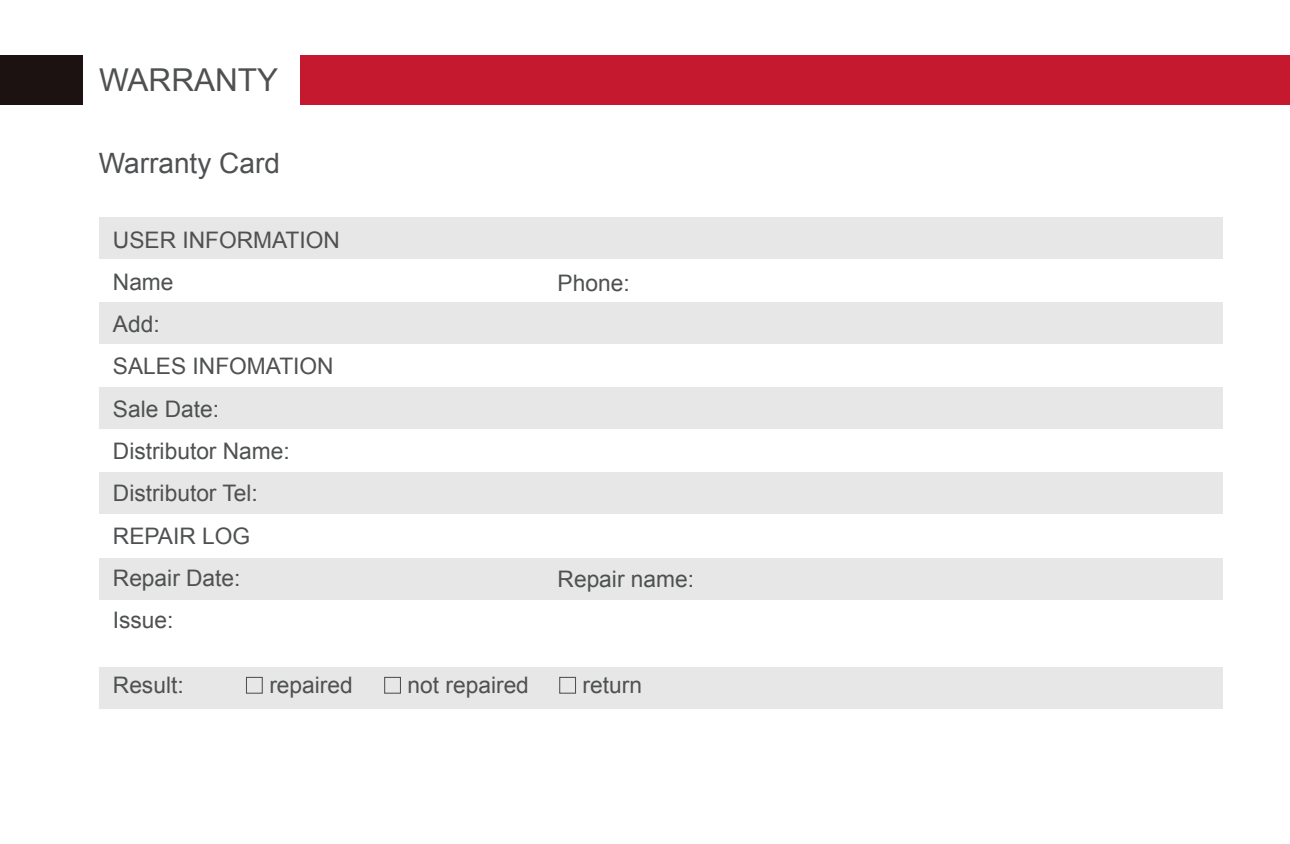
<style>
.page{position:relative;width:1290px;height:844px;background:#fff}
.page>*{position:absolute;margin:0;border:0;box-sizing:border-box;transform-origin:0 0}
.t1{font:31.5px "Arial";color:#4e5051}
.t2{font:28px "Arial";color:#4e5051}
.t3{font:22.75px/42.4px "Arial";color:#4e5051}
</style>
<div class="page">
<div style="left:99px;top:217px;width:1123px;height:41px;background:#e6e7e6"></div>
<div style="left:99px;top:302px;width:1123px;height:41px;background:#e6e7e6"></div>
<div style="left:99px;top:387px;width:1123px;height:42px;background:#e6e7e6"></div>
<div style="left:99px;top:472px;width:1123px;height:42px;background:#e6e7e6"></div>
<div style="left:99px;top:558px;width:1123px;height:41px;background:#e6e7e6"></div>
<div style="left:99px;top:666px;width:1123px;height:42px;background:#e6e7e6"></div>
<div style="left:246px;top:676px;width:17px;height:17px;border:1px solid #4e5051"></div>
<div style="left:384px;top:676px;width:17px;height:17px;border:1px solid #4e5051"></div>
<div style="left:559px;top:676px;width:17px;height:17px;border:1px solid #4e5051"></div>
<div style="left:0;top:55px;width:82px;height:49px;background:#1c1212"></div>
<div style="left:300px;top:55px;width:990px;height:49px;background:#c5192f"></div>
<h1 class="t1" style="left:99px;top:59px;width:181px">WARRANTY</h1>
<p class="t2" style="left:99px;top:144px;width:182px">Warranty Card</p>
<p class="t3" style="left:113px;top:218px;width:229px">USER INFORMATION<br>Name<br>Add:<br>SALES INFOMATION<br>Sale Date:<br>Distributor Name:<br>Distributor Tel:<br>REPAIR LOG<br>Repair Date:<br>Issue:</p>
<p class="t3" style="left:557px;top:261px;width:74px">Phone:</p>
<p class="t3" style="left:557px;top:557px;width:138px">Repair name:</p>
<p class="t3" style="left:113px;top:664px;width:72px">Result:</p>
<p class="t3" style="left:269px;top:664px;width:85px">repaired</p>
<p class="t3" style="left:407px;top:664px;width:123px">not repaired</p>
<p class="t3" style="left:583px;top:664px;width:61px">return</p>
</div>
